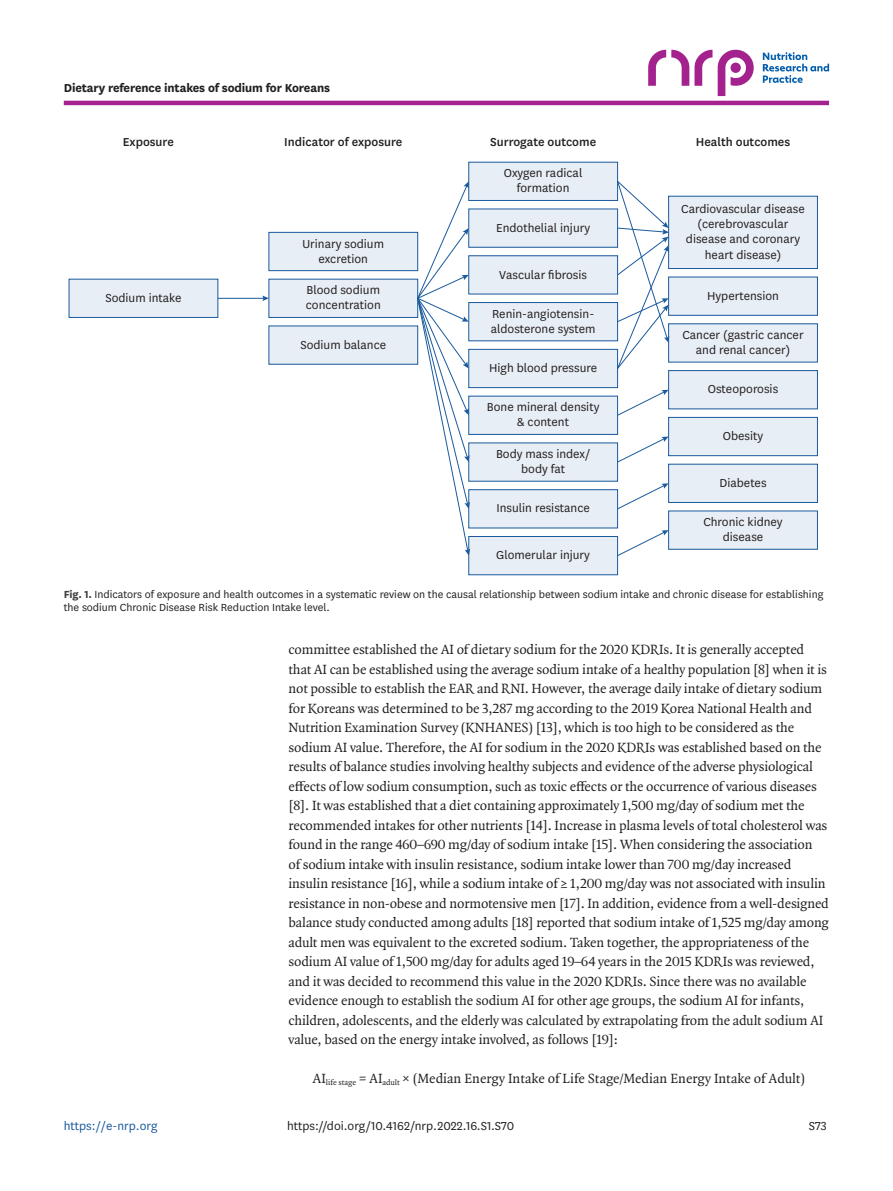
<style>
.page{position:relative;width:893px;height:1191px;background:#fff}
.page>*{position:absolute;margin:0;border:0;box-sizing:border-box;transform-origin:0 0}
.body_p_first{font:14.25px/19.5px "Quadraat OT";letter-spacing:-.01em;color:#231f20}
.disp-formula_single{font:14.25px "Quadraat OT";color:#231f20}
.doi_running_footer{font:13.5px/15px "National";color:#231f20;text-align:center}
.t1{font:500 13.5px "National";color:#231f20}
.alt-title-type{font:700 13.5px "National";letter-spacing:-.01em;color:#231f20}
.t2{font:13.5px "National";color:#1a5a9d}
.fig_caption{font:12px/13.5px "National";color:#231f20}
.s1{font-weight:700;color:#3e3e3f}
</style>
<div class="page">
<hr style="left:64px;top:101px;width:765px;height:4px;background:#a4228e">
<svg style="left:718px;top:50px;width:36px;height:46px"></svg>
<svg style="left:648px;top:50px;width:64px;height:36px"></svg>
<svg style="left:763px;top:52px;width:66px;height:31px"></svg>
<div style="left:69px;top:279px;width:149px;height:39px;border:1px solid #1a5a9d"></div>
<div style="left:69px;top:279px;width:149px;height:38px;background:#e8eef5"></div>
<div style="left:269px;top:232px;width:149px;height:39px;background:#e8eef5"></div>
<div style="left:269px;top:326px;width:149px;height:38px;background:#e8eef5"></div>
<div style="left:268px;top:279px;width:150px;height:39px;border:1px solid #1a5a9d"></div>
<div style="left:269px;top:279px;width:149px;height:38px;background:#e8eef5"></div>
<div style="left:468px;top:162px;width:150px;height:39px;border:1px solid #1a5a9d"></div>
<div style="left:469px;top:162px;width:149px;height:38px;background:#e8eef5"></div>
<div style="left:468px;top:255px;width:150px;height:39px;border:1px solid #1a5a9d"></div>
<div style="left:469px;top:256px;width:149px;height:38px;background:#e8eef5"></div>
<div style="left:468px;top:209px;width:150px;height:39px;border:1px solid #1a5a9d"></div>
<div style="left:469px;top:209px;width:149px;height:38px;background:#e8eef5"></div>
<div style="left:469px;top:302px;width:149px;height:39px;background:#e8eef5"></div>
<div style="left:468px;top:396px;width:150px;height:39px;border:1px solid #1a5a9d"></div>
<div style="left:469px;top:396px;width:149px;height:38px;background:#e8eef5"></div>
<div style="left:468px;top:349px;width:150px;height:39px;border:1px solid #1a5a9d"></div>
<div style="left:469px;top:349px;width:149px;height:38px;background:#e8eef5"></div>
<div style="left:469px;top:443px;width:149px;height:38px;background:#e8eef5"></div>
<div style="left:469px;top:536px;width:149px;height:39px;background:#e8eef5"></div>
<div style="left:468px;top:489px;width:150px;height:39px;border:1px solid #1a5a9d"></div>
<div style="left:469px;top:490px;width:149px;height:38px;background:#e8eef5"></div>
<div style="left:668px;top:196px;width:150px;height:73px;border:1px solid #1a5a9d"></div>
<div style="left:669px;top:196px;width:148px;height:72px;background:#e8eef5"></div>
<div style="left:668px;top:277px;width:150px;height:39px;border:1px solid #1a5a9d"></div>
<div style="left:669px;top:277px;width:148px;height:38px;background:#e8eef5"></div>
<div style="left:669px;top:370px;width:148px;height:39px;background:#e8eef5"></div>
<div style="left:668px;top:323px;width:150px;height:39px;border:1px solid #1a5a9d"></div>
<div style="left:669px;top:324px;width:148px;height:38px;background:#e8eef5"></div>
<div style="left:669px;top:417px;width:148px;height:39px;background:#e8eef5"></div>
<div style="left:668px;top:510px;width:150px;height:39px;border:1px solid #1a5a9d"></div>
<div style="left:669px;top:511px;width:148px;height:38px;background:#e8eef5"></div>
<div style="left:668px;top:464px;width:150px;height:39px;border:1px solid #1a5a9d"></div>
<div style="left:669px;top:464px;width:148px;height:38px;background:#e8eef5"></div>
<hr style="left:218px;top:298px;width:46px;height:1px;background:#1a5a9d">
<svg style="left:262px;top:295px;width:7px;height:6px"></svg>
<svg style="left:417px;top:181px;width:53px;height:374px"></svg>
<svg style="left:617px;top:530px;width:52px;height:26px"></svg>
<svg style="left:617px;top:483px;width:52px;height:27px"></svg>
<svg style="left:617px;top:436px;width:52px;height:27px"></svg>
<svg style="left:617px;top:390px;width:52px;height:26px"></svg>
<svg style="left:616px;top:180px;width:53px;height:189px"></svg>
<p class="alt-title-type" style="left:64px;top:78px;width:268px">Dietary reference intakes of sodium for Koreans</p>
<p class="t1" style="left:123px;top:132px;width:53px">Exposure</p>
<p class="t1" style="left:284px;top:132px;width:119px">Indicator of exposure</p>
<p class="t1" style="left:490px;top:132px;width:108px">Surrogate outcome</p>
<p class="t1" style="left:696px;top:132px;width:96px">Health outcomes</p>
<p class="doi_running_footer" style="left:105px;top:290px;width:78px">Sodium intake</p>
<p class="doi_running_footer" style="left:303px;top:235px;width:83px">Urinary sodium excretion</p>
<p class="doi_running_footer" style="left:306px;top:282px;width:77px;text-align:left">Blood sodium concentration</p>
<p class="doi_running_footer" style="left:300px;top:336px;width:87px">Sodium balance</p>
<p class="doi_running_footer" style="left:504px;top:165px;width:80px">Oxygen radical formation</p>
<p class="doi_running_footer" style="left:496px;top:219px;width:95px">Endothelial injury</p>
<p class="doi_running_footer" style="left:499px;top:266px;width:89px">Vascular fibrosis</p>
<p class="doi_running_footer" style="left:491px;top:305px;width:106px;text-align:left">Renin-angiotensin&shy;aldosterone system</p>
<p class="doi_running_footer" style="left:489px;top:360px;width:110px">High blood pressure</p>
<p class="doi_running_footer" style="left:487px;top:399px;width:114px">Bone mineral density &amp; content</p>
<p class="doi_running_footer" style="left:496px;top:446px;width:96px">Body mass index/ body fat</p>
<p class="doi_running_footer" style="left:496px;top:500px;width:95px">Insulin resistance</p>
<p class="doi_running_footer" style="left:496px;top:547px;width:95px">Glomerular injury</p>
<p class="doi_running_footer" style="left:681px;top:201px;width:125px">Cardiovascular disease (cerebrovascular disease and coronary heart disease)</p>
<p class="doi_running_footer" style="left:707px;top:287px;width:73px">Hypertension</p>
<p class="doi_running_footer" style="left:682px;top:327px;width:123px">Cancer (gastric cancer and renal cancer)</p>
<p class="doi_running_footer" style="left:708px;top:381px;width:72px">Osteoporosis</p>
<p class="doi_running_footer" style="left:723px;top:428px;width:42px">Obesity</p>
<p class="doi_running_footer" style="left:719px;top:475px;width:49px">Diabetes</p>
<p class="doi_running_footer" style="left:703px;top:514px;width:81px">Chronic kidney disease</p>
<p class="fig_caption" style="left:64px;top:587px;width:761px"><span class="s1">Fig. 1.</span> Indicators of exposure and health outcomes in a systematic review on the causal relationship between sodium intake and chronic disease for establishing the sodium Chronic Disease Risk Reduction Intake level.</p>
<p class="t2" style="left:64px;top:1116px;width:95px">https://e-nrp.org</p>
<p class="body_p_first" style="left:289px;top:640px;width:542px">committee established the AI of dietary sodium for the 2020 KDRIs. It is generally accepted that AI can be established using the average sodium intake of a healthy population [8] when it is not possible to establish the EAR and RNI. However, the average daily intake of dietary sodium for Koreans was determined to be 3,287 mg according to the 2019 Korea National Health and Nutrition Examination Survey (KNHANES) [13], which is too high to be considered as the sodium AI value. Therefore, the AI for sodium in the 2020 KDRIs was established based on the results of balance studies involving healthy subjects and evidence of the adverse physiological effects of low sodium consumption, such as toxic effects or the occurrence of various diseases [8]. It was established that a diet containing approximately 1,500 mg/day of sodium met the recommended intakes for other nutrients [14]. Increase in plasma levels of total cholesterol was found in the range 460–690 mg/day of sodium intake [15]. When considering the association<br>of sodium intake with insulin resistance, sodium intake lower than 700 mg/day increased insulin resistance [16], while a sodium intake of ≥ 1,200 mg/day was not associated with insulin resistance in non-obese and normotensive men [17]. In addition, evidence from a well-designed balance study conducted among adults [18] reported that sodium intake of 1,525 mg/day among adult men was equivalent to the excreted sodium. Taken together, the appropriateness of the sodium AI value of 1,500 mg/day for adults aged 19–64 years in the 2015 KDRIs was reviewed, and it was decided to recommend this value in the 2020 KDRIs. Since there was no available evidence enough to establish the sodium AI for other age groups, the sodium AI for infants, children, adolescents, and the elderly was calculated by extrapolating from the adult sodium AI value, based on the energy intake involved, as follows [19]:</p>
<p class="disp-formula_single" style="left:313px;top:1069px;width:494px">AI<sub>life</sub> <sub>stage</sub> = AI<sub>adult</sub> × (Median Energy Intake of Life Stage/Median Energy Intake of Adult)</p>
<p class="doi_running_footer" style="left:287px;top:1117px;width:229px">https://doi.org/10.4162/nrp.2022.16.S1.S70</p>
<p class="doi_running_footer" style="left:809px;top:1117px;width:19px">S73</p>
</div>
